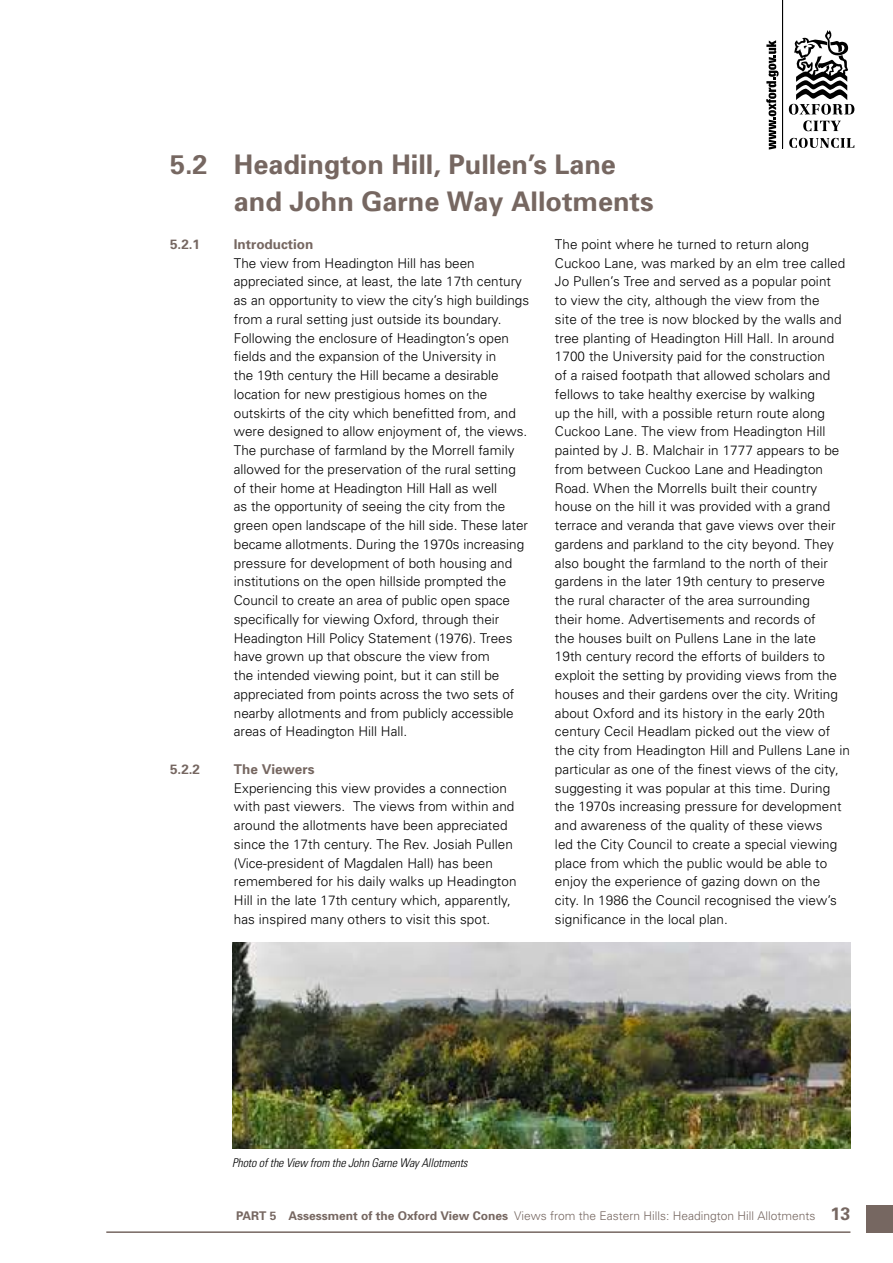
<style>
.page{position:relative;width:893px;height:1263px;background:#fff}
.page>*{position:absolute;margin:0;border:0;box-sizing:border-box;transform-origin:0 0}
.t1{font:700 27px/37.5px "Univers";color:#766761}
.t2{font:300 13.5px/18.8px "Univers";letter-spacing:.005em;color:#000}
.t3{font:700 13.5px "Univers";color:#766761}
.t4{font:300 12px "Univers";color:#766761}
.t5{font:italic 300 condensed 12px "Univers";letter-spacing:-.01em;color:#000}
.s1{font-weight:700}
.s2{font-weight:700;font-size:18px}
</style>
<div class="page">
<svg style="left:789px;top:138px;width:65px;height:10px"></svg>
<svg style="left:789px;top:30px;width:65px;height:101px"></svg>
<svg style="left:766px;top:40px;width:13px;height:110px"></svg>
<hr style="left:782px;top:0;width:1px;height:148px;background:#000">
<img style="left:232px;top:943px;width:618px;height:206px">
<hr style="left:106px;top:1231px;width:744px;height:2px;background:#766761">
<div style="left:866px;top:1205px;width:27px;height:28px;background:#766761"></div>
<h1 class="t1" style="left:234px;top:145px;width:421px;text-indent:-64px">5.2 Headington Hill, Pullen’s Lane and John Garne Way Allotments</h1>
<p class="t3" style="left:170px;top:235px;width:32px">5.2.1</p>
<p class="t3" style="left:170px;top:760px;width:32px">5.2.2</p>
<p class="t3" style="left:234px;top:235px;width:81px">Introduction</p>
<p class="t2" style="left:234px;top:253px;width:297px">The view from Headington Hill has been appreciated since, at least, the late 17th century as an opportunity to view the city’s high buildings from a rural setting just outside its boundary.<br>Following the enclosure of Headington’s open fields and the expansion of the University in<br>the 19th century the Hill became a desirable location for new prestigious homes on the outskirts of the city which benefitted from, and were designed to allow enjoyment of, the views.<br>The purchase of farmland by the Morrell family allowed for the preservation of the rural setting of their home at Headington Hill Hall as well<br>as the opportunity of seeing the city from the green open landscape of the hill side. These later became allotments. During the 1970s increasing pressure for development of both housing and institutions on the open hillside prompted the Council to create an area of public open space specifically for viewing Oxford, through their Headington Hill Policy Statement (1976). Trees have grown up that obscure the view from<br>the intended viewing point, but it can still be appreciated from points across the two sets of nearby allotments and from publicly accessible areas of Headington Hill Hall.</p>
<p class="t3" style="left:234px;top:760px;width:82px">The Viewers</p>
<p class="t2" style="left:234px;top:778px;width:284px">Experiencing this view provides a connection with past viewers. The views from within and around the allotments have been appreciated since the 17th century. The Rev. Josiah Pullen (Vice-president of Magdalen Hall) has been remembered for his daily walks up Headington Hill in the late 17th century which, apparently, has inspired many others to visit this spot.</p>
<p class="t2" style="left:555px;top:234px;width:297px">The point where he turned to return along Cuckoo Lane, was marked by an elm tree called Jo Pullen’s Tree and served as a popular point<br>to view the city, although the view from the<br>site of the tree is now blocked by the walls and tree planting of Headington Hill Hall. In around 1700 the University paid for the construction<br>of a raised footpath that allowed scholars and fellows to take healthy exercise by walking<br>up the hill, with a possible return route along Cuckoo Lane. The view from Headington Hill painted by J. B. Malchair in 1777 appears to be from between Cuckoo Lane and Headington Road. When the Morrells built their country house on the hill it was provided with a grand terrace and veranda that gave views over their gardens and parkland to the city beyond. They also bought the farmland to the north of their gardens in the later 19th century to preserve<br>the rural character of the area surrounding<br>their home. Advertisements and records of<br>the houses built on Pullens Lane in the late<br>19th century record the efforts of builders to exploit the setting by providing views from the houses and their gardens over the city. Writing about Oxford and its history in the early 20th century Cecil Headlam picked out the view of the city from Headington Hill and Pullens Lane in particular as one of the finest views of the city, suggesting it was popular at this time. During the 1970s increasing pressure for development and awareness of the quality of these views<br>led the City Council to create a special viewing place from which the public would be able to enjoy the experience of gazing down on the<br>city. In 1986 the Council recognised the view’s significance in the local plan.</p>
<p class="t5" style="left:232px;top:1156px;width:237px">Photo of the View from the John Garne Way Allotments</p>
<p class="t4" style="left:236px;top:1208px;width:616px"><span class="s1">PART 5 Assessment of the Oxford View Cones</span> Views from the Eastern Hills: Headington Hill Allotments <span class="s2">13</span></p>
</div>
